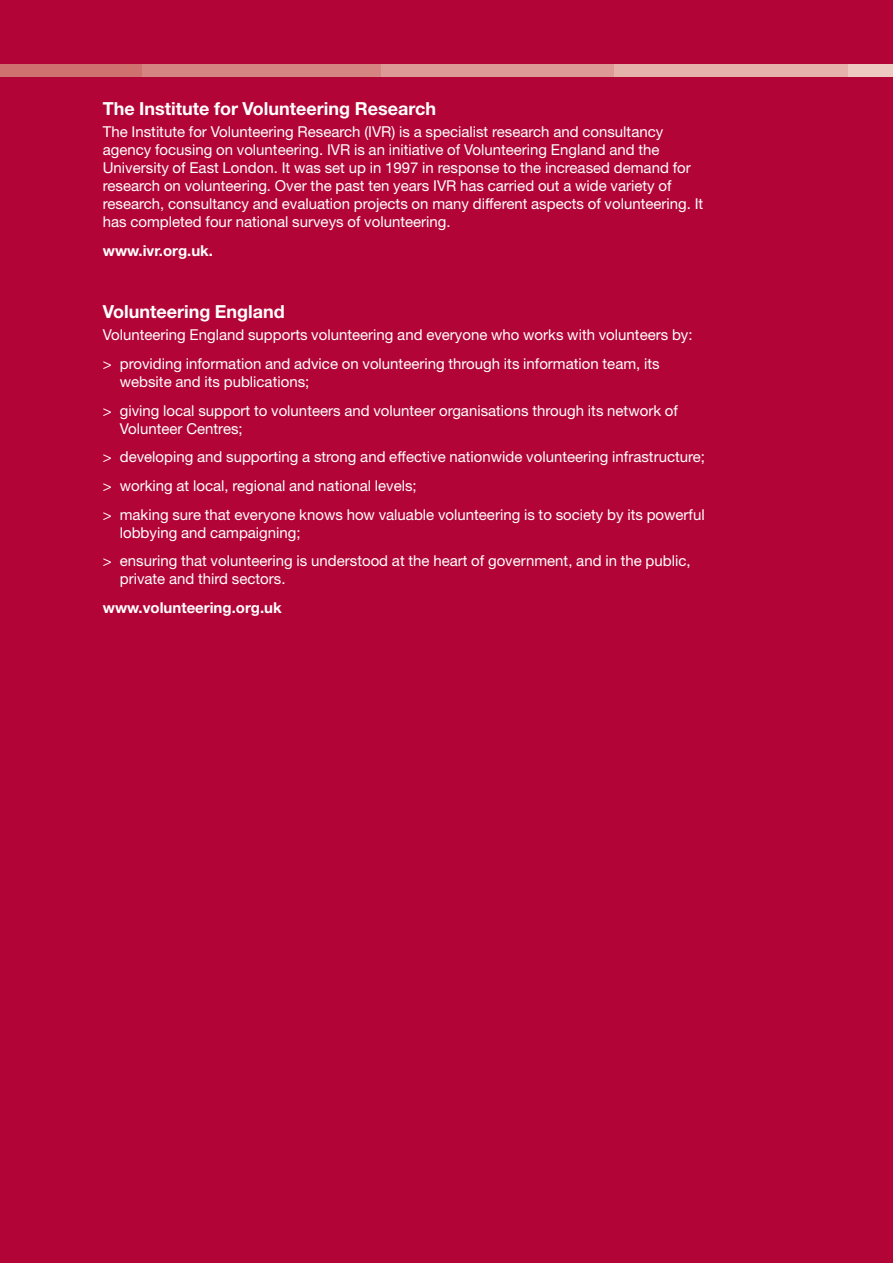
<style>
.page{position:relative;width:893px;height:1263px;background:#b30437}
.page>*{position:absolute;margin:0;border:0;box-sizing:border-box;transform-origin:0 0}
.t1{font:700 18px "Helvetica Neue";color:#fff}
.t2{font:15px/28.7px "Helvetica Neue";color:#fff}
.t3{font:700 15px "Helvetica Neue";color:#fff}
.s1{font-weight:700}
</style>
<div class="page">
<div style="left:844px;top:64px;width:49px;height:13px;background:#eec9c2"></div>
<div style="left:0;top:64px;width:145px;height:13px;background:#cf716f"></div>
<div style="left:142px;top:64px;width:241px;height:13px;background:#d58481"></div>
<div style="left:381px;top:64px;width:234px;height:13px;background:#dd9995"></div>
<div style="left:614px;top:64px;width:234px;height:13px;background:#e5b1aa"></div>
<p class="t1" style="left:103px;top:102px;width:335px">The Institute for Volunteering Research</p>
<p class="t2" style="left:103px;top:124px;width:602px;line-height:18px">The Institute for Volunteering Research (IVR) is a specialist research and consultancy agency focusing on volunteering. IVR is an initiative of Volunteering England and the University of East London. It was set up in 1997 in response to the increased demand for research on volunteering. Over the past ten years IVR has carried out a wide variety of research, consultancy and evaluation projects on many different aspects of volunteering. It has completed four national surveys of volunteering.</p>
<p class="t3" style="left:103px;top:245px;width:112px">www.ivr.org.uk.</p>
<p class="t1" style="left:103px;top:305px;width:184px">Volunteering England</p>
<p class="t2" style="left:103px;top:322px;width:591px">Volunteering England supports volunteering and everyone who works with volunteers by: &gt; providing information and advice on volunteering through its information team, its</p>
<p class="t2" style="left:103px;top:369px;width:577px;text-indent:17px">website and its publications;<br>&gt; giving local support to volunteers and volunteer organisations through its network of</p>
<p class="t2" style="left:103px;top:415px;width:604px;text-indent:17px">Volunteer Centres;<br>&gt; developing and supporting a strong and effective nationwide volunteering infrastructure; &gt; working at local, regional and national levels;<br>&gt; making sure that everyone knows how valuable volunteering is to society by its powerful</p>
<p class="t2" style="left:103px;top:519px;width:589px;text-indent:17px">lobbying and campaigning;<br>&gt; ensuring that volunteering is understood at the heart of government, and in the public,</p>
<p class="t2" style="left:103px;top:566px;width:184px;text-align:right">private and third sectors. <span class="s1">www.volunteering.org.uk</span></p>
</div>
